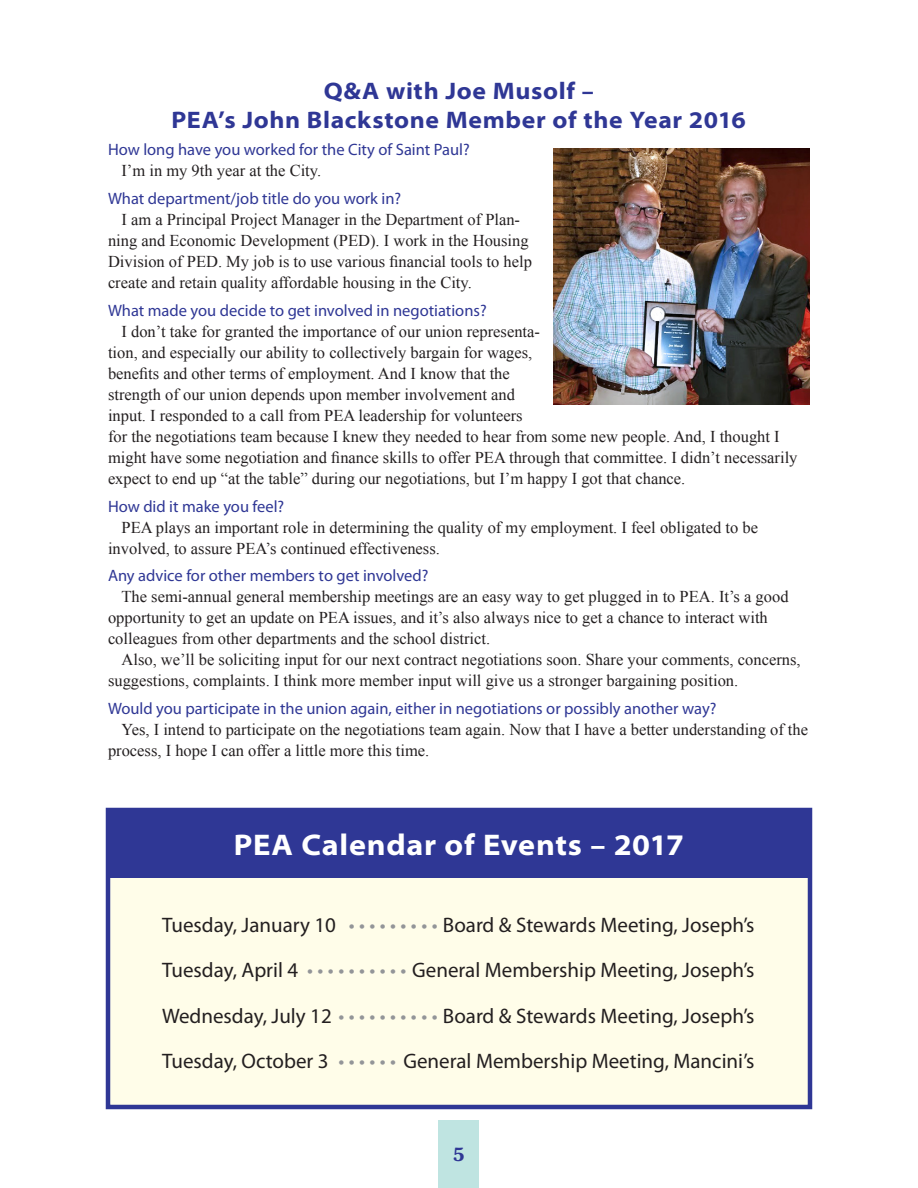
<style>
.page{position:relative;width:918px;height:1188px;background:#fff}
.page>*{position:absolute;margin:0;border:0;box-sizing:border-box;transform-origin:0 0}
.article_title{font:700 semi-expanded 30px "Myriad Pro";letter-spacing:.025em;color:#fff}
.article_title-2{font:700 semi-expanded 24px/28.8px "Myriad Pro";letter-spacing:.025em;color:#2f3795;text-align:center}
.t1{font:21px "Myriad Pro";color:#231f20}
.t2{font:600 18px "Souvenir Std";color:#2f3795}
.body_text_newsletter{font:16.5px/21px "Times New Roman";color:#231f20}
.body_text_newsletter-2{font:16.5px "Myriad Pro";color:#2f3795}
.s1{color:#939598}
</style>
<div class="page">
<div style="left:439px;top:1120px;width:40px;height:68px;background:#bfe4e1"></div>
<div style="left:106px;top:808px;width:706px;height:301px;background:#fffde9;border:4px solid #2f3795"></div>
<div style="left:108px;top:810px;width:702px;height:68px;background:#2f3795"></div>
<img style="left:554px;top:148px;width:256px;height:257px">
<p class="article_title-2" style="left:172px;top:76px;width:576px">Q&amp;A with Joe Musolf –<br>PEA’s John Blackstone Member of the Year 2016</p>
<p class="body_text_newsletter-2" style="left:108px;top:140px;width:363px">How long have you worked for the City of Saint Paul?</p>
<p class="body_text_newsletter" style="left:122px;top:160px;width:201px">I’m in my 9th year at the City.</p>
<p class="body_text_newsletter-2" style="left:108px;top:189px;width:295px">What department/job title do you work in?</p>
<p class="body_text_newsletter" style="left:108px;top:209px;width:425px;text-indent:14px">I am a Principal Project Manager in the Department of Plan&shy;ning and Economic Development (PED). I work in the Housing Division of PED. My job is to use various financial tools to help create and retain quality affordable housing in the City.</p>
<p class="body_text_newsletter-2" style="left:108px;top:300px;width:380px">What made you decide to get involved in negotiations?</p>
<p class="body_text_newsletter" style="left:108px;top:321px;width:691px;text-indent:14px">I don’t take for granted the importance of our union representa-<br>tion, and especially our ability to collectively bargain for wages,<br>benefits and other terms of employment. And I know that the<br>strength of our union depends upon member involvement and<br>input. I responded to a call from PEA leadership for volunteers<br>for the negotiations team because I knew they needed to hear from some new people. And, I thought I might have some negotiation and finance skills to offer PEA through that committee. I didn’t necessarily expect to end up “at the table” during our negotiations, but I’m happy I got that chance.</p>
<p class="body_text_newsletter-2" style="left:108px;top:496px;width:178px">How did it make you feel?</p>
<p class="body_text_newsletter" style="left:108px;top:516px;width:652px;text-indent:14px">PEA plays an important role in determining the quality of my employment. I feel obligated to be involved, to assure PEA’s continued effectiveness.</p>
<p class="body_text_newsletter-2" style="left:108px;top:566px;width:322px">Any advice for other members to get involved?</p>
<p class="body_text_newsletter" style="left:108px;top:586px;width:682px;text-indent:14px">The semi-annual general membership meetings are an easy way to get plugged in to PEA. It’s a good opportunity to get an update on PEA issues, and it’s also always nice to get a chance to interact with colleagues from other departments and the school district.</p>
<p class="body_text_newsletter" style="left:108px;top:649px;width:694px;text-indent:14px">Also, we’ll be soliciting input for our next contract negotiations soon. Share your comments, concerns, suggestions, complaints. I think more member input will give us a stronger bargaining position.</p>
<p class="body_text_newsletter-2" style="left:108px;top:699px;width:610px">Would you participate in the union again, either in negotiations or possibly another way?</p>
<p class="body_text_newsletter" style="left:108px;top:719px;width:702px;text-indent:14px">Yes, I intend to participate on the negotiations team again. Now that I have a better understanding of the process, I hope I can offer a little more this time.</p>
<p class="article_title" style="left:234px;top:825px;width:452px">PEA Calendar of Events – 2017</p>
<p class="t1" style="left:162px;top:912px;width:189px">Tuesday, January 10 <span class="s1">••••••••••</span></p>
<p class="t1" style="left:443px;top:912px;width:313px">Board &amp; Stewards Meeting, Joseph’s</p>
<p class="t1" style="left:162px;top:957px;width:147px">Tuesday, April 4 <span class="s1">•••••••••••</span></p>
<p class="t1" style="left:412px;top:957px;width:344px">General Membership Meeting, Joseph’s</p>
<p class="t1" style="left:162px;top:1003px;width:178px">Wednesday, July 12<span class="s1">•••••••••••</span></p>
<p class="t1" style="left:443px;top:1003px;width:313px">Board &amp; Stewards Meeting, Joseph’s</p>
<p class="t1" style="left:162px;top:1048px;width:178px">Tuesday, October 3 <span class="s1">•••••••</span></p>
<p class="t1" style="left:403px;top:1048px;width:353px">General Membership Meeting, Mancini’s</p>
<p class="t2" style="left:453px;top:1143px;width:14px">5</p>
</div>
